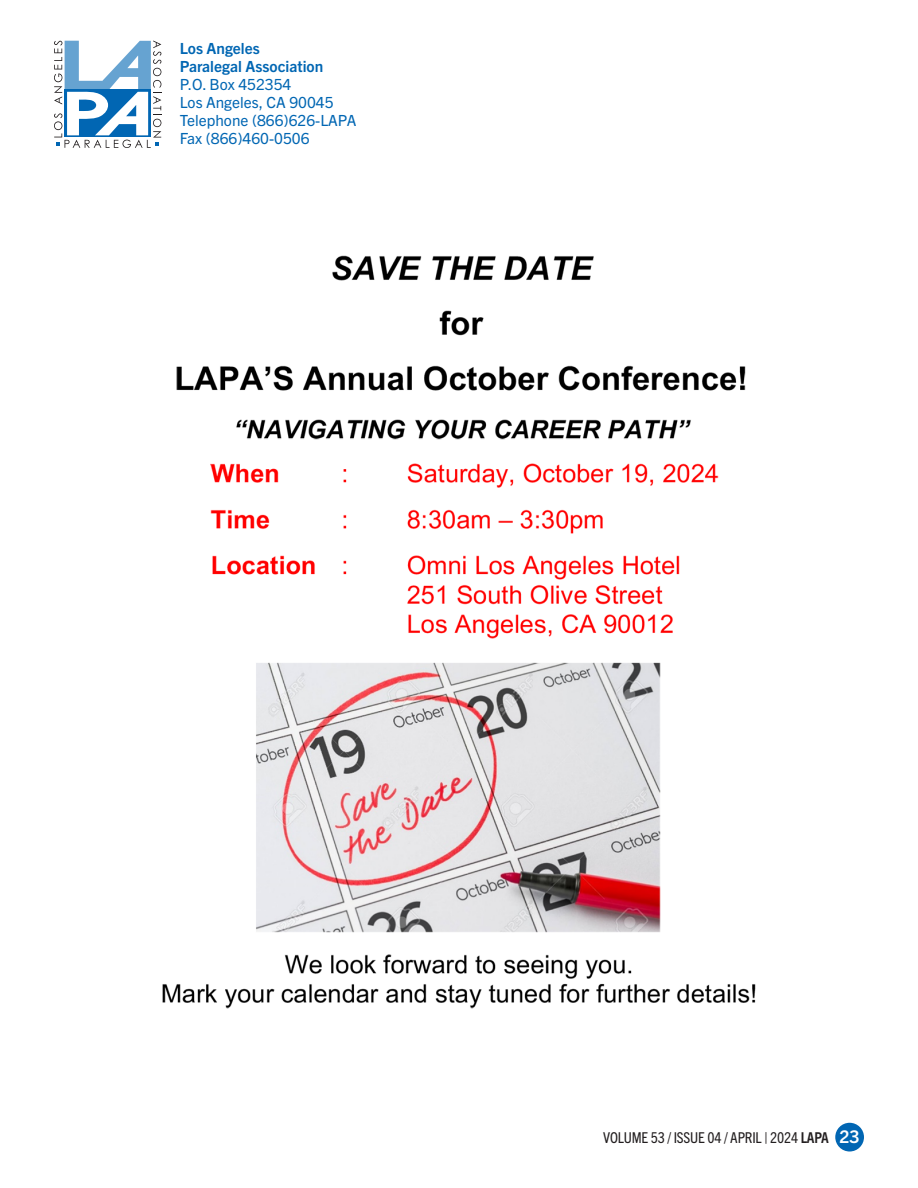
<style>
.page{position:relative;width:918px;height:1188px;background:#fff}
.page>*{position:absolute;margin:0;border:0;box-sizing:border-box;transform-origin:0 0}
.t1{font:15.3px "Trade Gothic Next LT Pro";color:#0166b3}
.t2{font:700 15.3px "Trade Gothic Next LT Pro";color:#0166b3}
.t3{font:condensed 15px "Trade Gothic Next LT Pro";letter-spacing:-.01em;color:#231f20}
.s1{font-weight:700}
.s2{font-weight:700;font-stretch:normal;font-size:17.4px;color:#fff}
</style>
<div class="page">
<div style="left:835px;top:1123px;width:29px;height:29px;background:#0166b3;border-radius:50%"></div>
<svg style="left:54px;top:40px;width:107px;height:108px"></svg>
<img style="left:162px;top:255px;width:594px;height:754px">
<p class="t2" style="left:180px;top:38px;width:82px">Los Angeles</p>
<p class="t2" style="left:180px;top:56px;width:145px">Paralegal Association</p>
<p class="t1" style="left:180px;top:74px;width:113px">P.O. Box 452354</p>
<p class="t1" style="left:180px;top:92px;width:155px">Los Angeles, CA 90045</p>
<p class="t1" style="left:180px;top:110px;width:178px">Telephone (866)626-LAPA</p>
<p class="t1" style="left:180px;top:128px;width:131px">Fax (866)460-0506</p>
<p class="t3" style="left:603px;top:1128px;width:258px">VOLUME 53 / ISSUE 04 / APRIL | 2024 <span class="s1">LAPA</span> <span class="s2">23</span></p>
</div>
